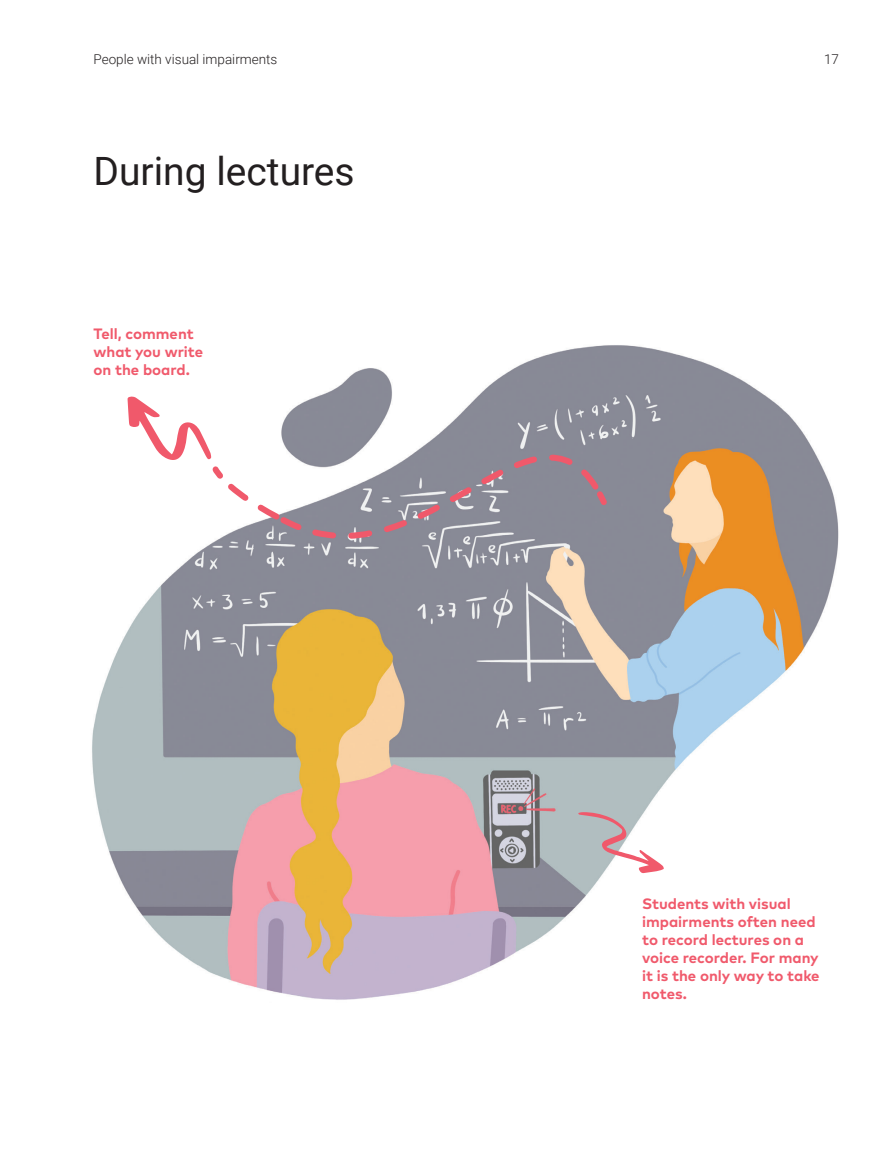
<style>
.page{position:relative;width:893px;height:1149px;background:#fff}
.page>*{position:absolute;margin:0;border:0;box-sizing:border-box;transform-origin:0 0}
.virsraksts{font:39px "Roboto";color:#231f20}
.izcelts_SARKANS{font:700 15px/18px "Mark Pro";color:#f05a6c}
.header_nosaukums{font:300 13.5px "Roboto";color:#231f20}
</style>
<div class="page">
<img style="left:92px;top:345px;width:747px;height:655px">
<svg style="left:578px;top:811px;width:86px;height:61px"></svg>
<svg style="left:308px;top:392px;width:296px;height:169px;background:#9c9aa3"></svg>
<svg style="left:127px;top:396px;width:485px;height:138px"></svg>
<p class="header_nosaukums" style="left:94px;top:50px;width:185px">People with visual impairments</p>
<p class="header_nosaukums" style="left:824px;top:50px;width:16px">17</p>
<p class="virsraksts" style="left:94px;top:144px;width:263px">During lectures</p>
<p class="izcelts_SARKANS" style="left:94px;top:323px;width:111px">Tell, comment what you write on the board.</p>
<p class="izcelts_SARKANS" style="left:642px;top:893px;width:179px">Students with visual impairments often need to record lectures on a voice recorder. For many it is the only way to take notes.</p>
</div>
